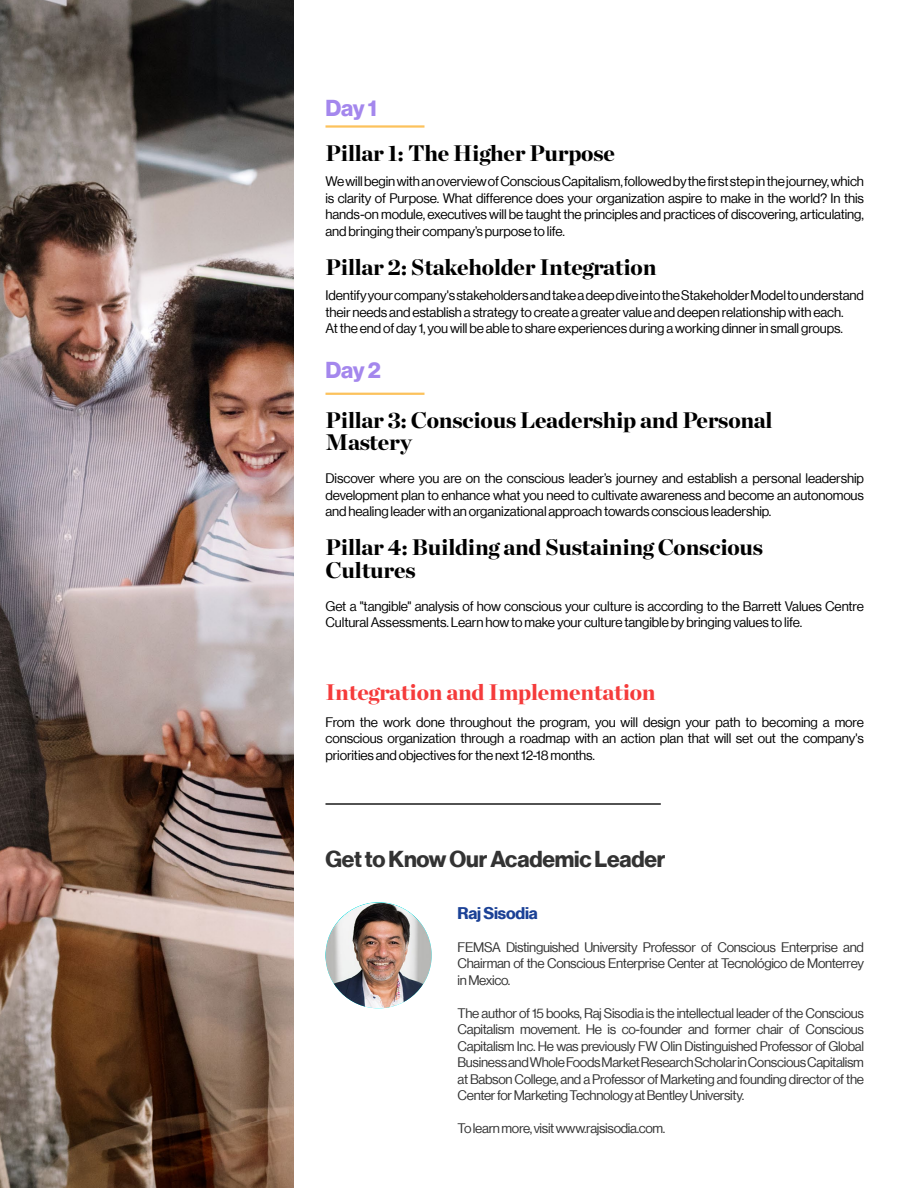
<style>
.page{position:relative;width:918px;height:1188px;background:#fff}
.page>*{position:absolute;margin:0;border:0;box-sizing:border-box;transform-origin:0 0}
.t1{font:900 22.5px/22.5px "Chronicle Display";letter-spacing:-.01em;color:#000}
.t2{font:900 22.5px "Chronicle Display";letter-spacing:-.01em;color:#f53b3b}
.t3{font:22.5px "N Haas Grotesk DS Pro 75 Bd";letter-spacing:-.01em;color:#333}
.t4{font:22.5px "N Haas Grotesk DS Pro 75 Bd";letter-spacing:-.02em;color:#a487ed}
.t5{font:16.5px "N Haas Grotesk DS Pro 75 Bd";letter-spacing:-.01em;color:#1b4196}
.t6{font:13.5px/16.5px "N Haas Grotesk DS Pro 55 Rg";letter-spacing:-.01em;color:#000;text-align:justify}
.t7{font:13.5px/16.5px "N Haas Grotesk DS Pro 55 Rg";letter-spacing:-.025em;color:#333;text-align:justify}
</style>
<div class="page">
<hr style="left:326px;top:125px;width:98px;height:3px;background:#fcc25c">
<hr style="left:326px;top:393px;width:98px;height:2px;background:#fcc25c">
<img style="left:0;top:0;width:294px;height:1188px">
<img style="left:326px;top:902px;width:106px;height:106px;border-radius:53px">
<hr style="left:326px;top:803px;width:335px;height:2px;background:#1a1a1a">
<h1 class="t4" style="left:326px;top:95px;width:53px">Day 1</h1>
<h1 class="t1" style="left:326px;top:140px;width:291px">Pillar 1: The Higher Purpose</h1>
<p class="t6" style="left:326px;top:174px;width:540px">We will begin with an overview of Conscious Capitalism, followed by the first step in the journey, which is clarity of Purpose. What difference does your organization aspire to make in the world? In this hands-on module, executives will be taught the principles and practices of discovering, articulating, and bringing their company’s purpose to life.</p>
<h1 class="t1" style="left:326px;top:254px;width:333px">Pillar 2: Stakeholder Integration</h1>
<p class="t6" style="left:326px;top:288px;width:540px;text-align:left">Identify your company's stakeholders and take a deep dive into the Stakeholder Model to understand their needs and establish a strategy to create a greater value and deepen relationship with each.<br>At the end of day 1, you will be able to share experiences during a working dinner in small groups.</p>
<h1 class="t4" style="left:326px;top:357px;width:57px">Day 2</h1>
<h1 class="t1" style="left:326px;top:407px;width:449px">Pillar 3: Conscious Leadership and Personal<br>Mastery</h1>
<p class="t6" style="left:326px;top:470px;width:540px">Discover where you are on the conscious leader’s journey and establish a personal leadership development plan to enhance what you need to cultivate awareness and become an autonomous and healing leader with an organizational approach towards conscious leadership.</p>
<h1 class="t1" style="left:326px;top:535px;width:439px">Pillar 4: Building and Sustaining Conscious<br>Cultures</h1>
<p class="t6" style="left:326px;top:598px;width:540px">Get a "tangible" analysis of how conscious your culture is according to the Barrett Values Centre<br>Cultural Assessments. Learn how to make your culture tangible by bringing values to life.</p>
<h1 class="t2" style="left:326px;top:674px;width:332px">Integration and Implementation</h1>
<p class="t6" style="left:326px;top:714px;width:540px">From the work done throughout the program, you will design your path to becoming a more conscious organization through a roadmap with an action plan that will set out the company's priorities and objectives for the next 12-18 months.</p>
<h1 class="t3" style="left:326px;top:846px;width:341px">Get to Know Our Academic Leader</h1>
<p class="t5" style="left:458px;top:903px;width:82px">Raj Sisodia</p>
<p class="t7" style="left:458px;top:939px;width:408px">FEMSA Distinguished University Professor of Conscious Enterprise and Chairman of the Conscious Enterprise Center at Tecnológico de Monterrey in Mexico.</p>
<p class="t7" style="left:458px;top:1005px;width:408px">The author of 15 books, Raj Sisodia is the intellectual leader of the Conscious Capitalism movement. He is co-founder and former chair of Conscious Capitalism Inc. He was previously FW Olin Distinguished Professor of Global Business and Whole Foods Market Research Scholar in Conscious Capitalism at Babson College, and a Professor of Marketing and founding director of the Center for Marketing Technology at Bentley University.</p>
<p class="t7" style="left:458px;top:1120px;width:209px">To learn more, visit www.rajsisodia.com.</p>
</div>
